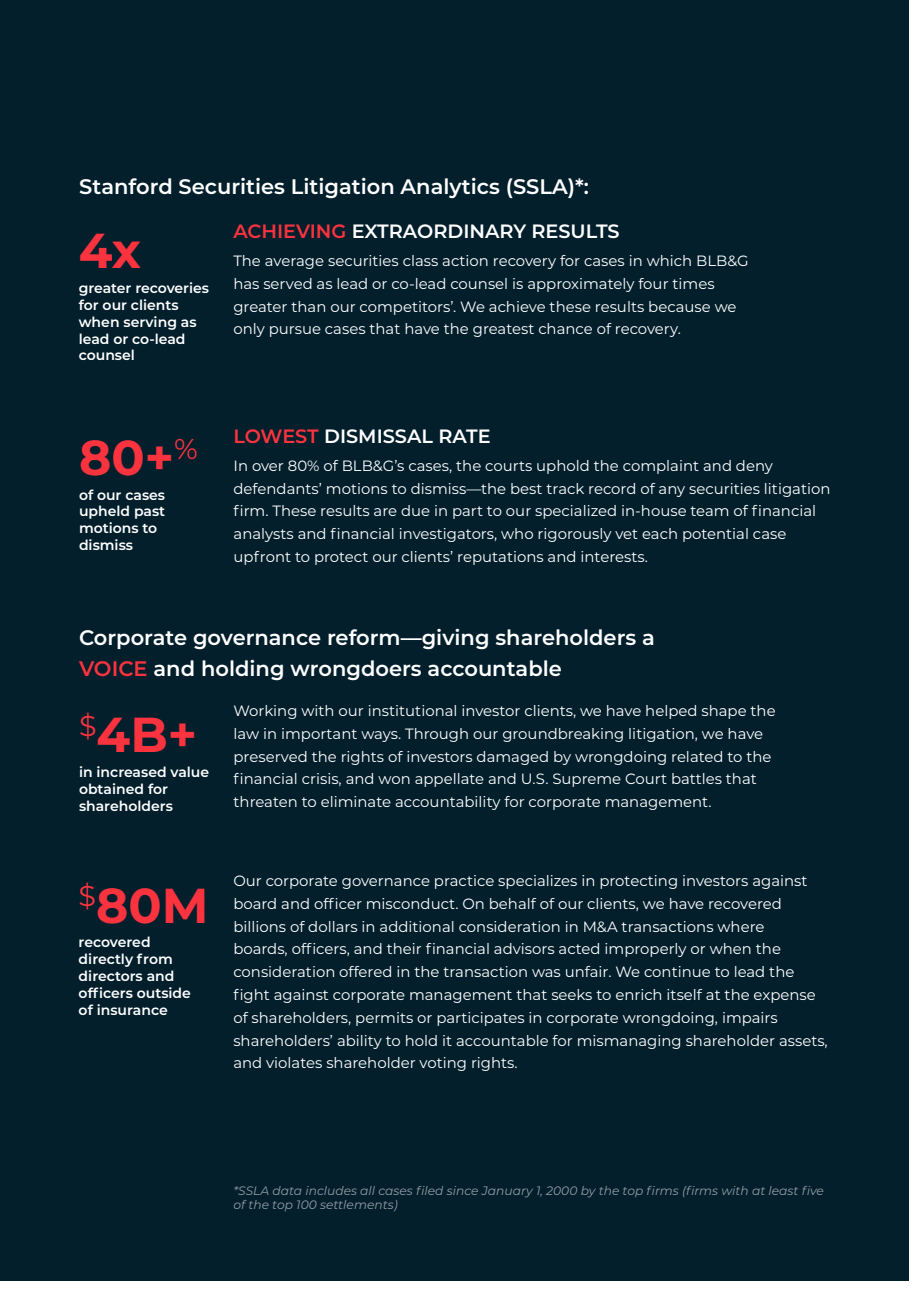
<style>
.page{position:relative;width:914px;height:1292px;background:#fff}
.page>*{position:absolute;margin:0;border:0;box-sizing:border-box;transform-origin:0 0}
.t1{font:700 49px "Montserrat";color:#fb333e}
.t2{font:600 21px/31.5px "Montserrat";color:#fff}
.t3{font:600 19.25px "Montserrat";color:#fff}
.t4{font:14.88px/22.8px "Montserrat";color:#fff}
.t5{font:600 14px/16.8px "Montserrat";color:#fff}
.t6{font:italic 12.25px/14.7px "Montserrat";color:#949ca4}
.s1{color:#fb333e}
</style>
<div class="page">
<div style="left:0;top:0;width:908px;height:1280px;background:#031f2c"></div>
<p class="t2" style="left:79px;top:170px;width:511px">Stanford Securities Litigation Analytics (SSLA)*:</p>
<p class="t1" style="left:79px;top:216px;width:64px">4x</p>
<p class="t5" style="left:79px;top:279px;width:132px">greater recoveries for our clients when serving as lead or co-lead counsel</p>
<p class="t3" style="left:233px;top:217px;width:388px"><span class="s1">ACHIEVING</span> EXTRAORDINARY RESULTS</p>
<p class="t4" style="left:233px;top:249px;width:517px">The average securities class action recovery for cases in which BLB&amp;G has served as lead or co-lead counsel is approximately four times greater than our competitors’. We achieve these results because we only pursue cases that have the greatest chance of recovery.</p>
<p class="t1" style="left:79px;top:422px;width:120px">80+<sup>%</sup></p>
<p class="t5" style="left:79px;top:485px;width:88px">of our cases upheld past motions to dismiss</p>
<p class="t3" style="left:233px;top:422px;width:258px"><span class="s1">LOWEST</span> DISMISSAL RATE</p>
<p class="t4" style="left:233px;top:453px;width:598px">In over 80% of BLB&amp;G’s cases, the courts uphold the complaint and deny defendants’ motions to dismiss—the best track record of any securities litigation firm. These results are due in part to our specialized in-house team of financial analysts and financial investigators, who rigorously vet each potential case upfront to protect our clients’ reputations and interests.</p>
<p class="t2" style="left:79px;top:621px;width:577px">Corporate governance reform—giving shareholders a<br><span class="s1">VOICE</span> and holding wrongdoers accountable</p>
<p class="t1" style="left:79px;top:699px;width:120px"><sup>$</sup>4B+</p>
<p class="t5" style="left:79px;top:763px;width:132px">in increased value obtained for shareholders</p>
<p class="t4" style="left:233px;top:699px;width:543px">Working with our institutional investor clients, we have helped shape the law in important ways. Through our groundbreaking litigation, we have preserved the rights of investors damaged by wrongdoing related to the financial crisis, and won appellate and U.S. Supreme Court battles that threaten to eliminate accountability for corporate management.</p>
<p class="t1" style="left:79px;top:870px;width:131px"><sup>$</sup>80M</p>
<p class="t5" style="left:79px;top:933px;width:73px">recovered</p>
<p class="t5" style="left:79px;top:950px;width:114px">directly from directors and officers outside</p>
<p class="t5" style="left:79px;top:1000px;width:91px">of insurance</p>
<p class="t4" style="left:233px;top:869px;width:596px">Our corporate governance practice specializes in protecting investors against board and officer misconduct. On behalf of our clients, we have recovered billions of dollars in additional consideration in M&amp;A transactions where<br>boards, officers, and their financial advisors acted improperly or when the consideration offered in the transaction was unfair. We continue to lead the fight against corporate management that seeks to enrich itself at the expense of shareholders, permits or participates in corporate wrongdoing, impairs shareholders’ ability to hold it accountable for mismanaging shareholder assets, and violates shareholder voting rights.</p>
<p class="t6" style="left:233px;top:1182px;width:592px">*SSLA data includes all cases filed since January 1, 2000 by the top firms (firms with at least five of the top 100 settlements)</p>
</div>
